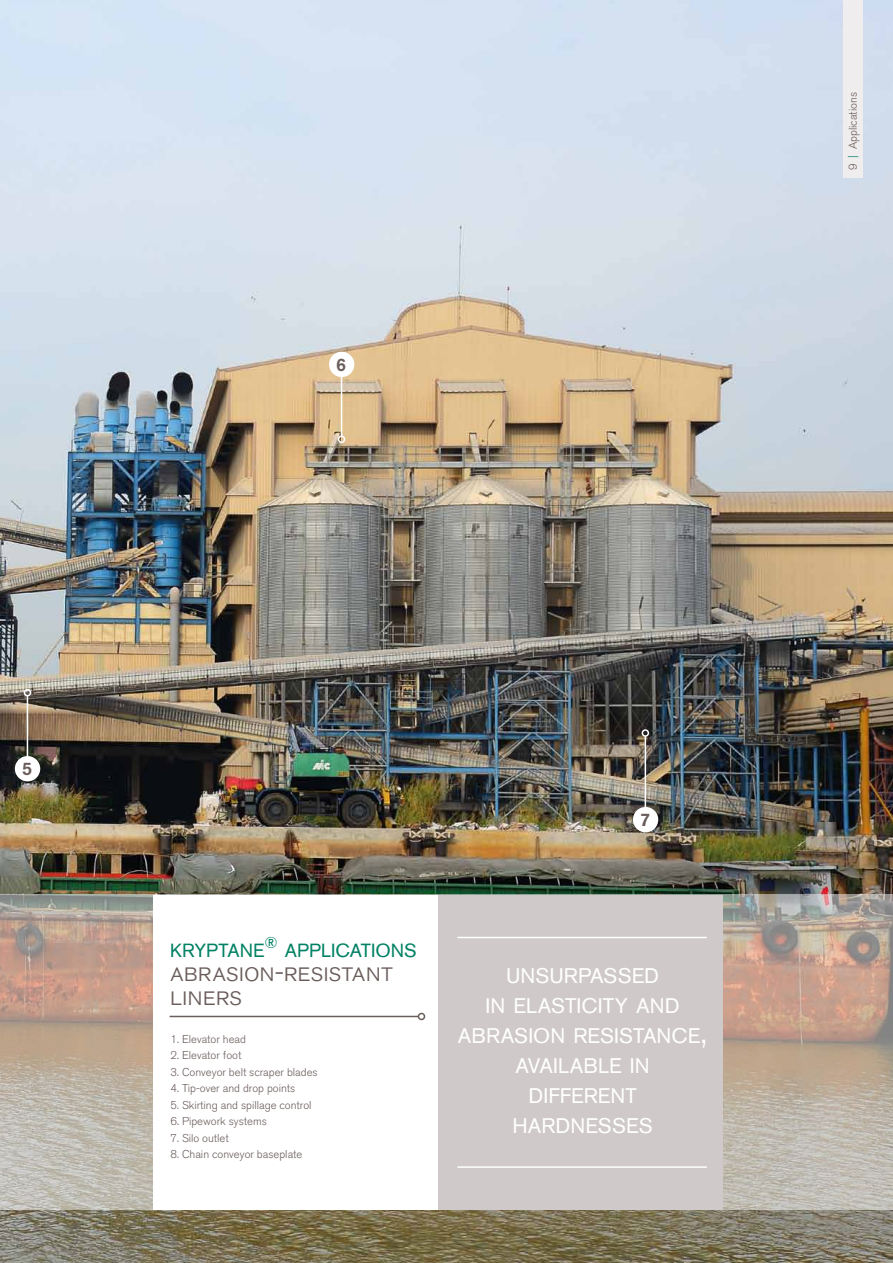
<style>
.page{position:relative;width:893px;height:1263px;background:#fff}
.page>*{position:absolute;margin:0;border:0;box-sizing:border-box;transform-origin:0 0}
.t1{font:300 27px/24px "Akzidenz Grotesk BQ";color:#6a5d5b}
.t2{font:21px/30px "Akzidenz Grotesk BQ";letter-spacing:.005em;color:#fff;text-align:center}
.t3{font:18.9px "Akzidenz Grotesk BQ";letter-spacing:.005em;color:#008163}
.t4{font:500 18px "Akzidenz Grotesk BQ";color:#6a5d5b}
.t5{font:15.75px "Akzidenz Grotesk BQ";color:#008163}
.t6{font:300 11.25px "Akzidenz Grotesk BQ";color:#6a5d5b}
.s1{color:#008163}
.s2{font-size:30px}
</style>
<div class="page">
<img style="left:0;top:0;width:893px;height:1263px">
<svg style="left:0;top:894px;width:893px;height:315px;background:#bcab9d"></svg>
<div style="left:438px;top:895px;width:284px;height:315px;background:#d0c9c9"></div>
<div style="left:154px;top:895px;width:284px;height:315px;background:#fff"></div>
<hr style="left:457px;top:937px;width:250px;height:1px;background:#fff">
<hr style="left:457px;top:1166px;width:250px;height:2px;background:#fff">
<div style="left:844px;top:0;width:19px;height:177px;background:#efeded"></div>
<hr style="left:341px;top:360px;width:1px;height:76px;background:#fff">
<div style="left:338px;top:435px;width:7px;height:8px;border:2px solid #fff;border-radius:50%"></div>
<hr style="left:27px;top:696px;width:1px;height:76px;background:#fff">
<div style="left:24px;top:689px;width:7px;height:7px;border:2px solid #fff;border-radius:50%"></div>
<hr style="left:645px;top:736px;width:1px;height:77px;background:#fff">
<div style="left:642px;top:729px;width:7px;height:8px;border:2px solid #fff;border-radius:50%"></div>
<div style="left:15px;top:756px;width:25px;height:25px;background:#fff;border-radius:50%"></div>
<div style="left:329px;top:352px;width:25px;height:25px;background:#fff;border-radius:50%"></div>
<div style="left:633px;top:807px;width:25px;height:25px;background:#fff;border-radius:50%"></div>
<hr style="left:170px;top:1016px;width:248px;height:1px;background:#6a5d5b">
<div style="left:418px;top:1013px;width:7px;height:7px;border:2px solid #6a5d5b;border-radius:50%"></div>
<h3 class="t4" style="left:336px;top:354px;width:12px">6</h3>
<p class="t6" style="left:847px;top:170px;width:79px;rotate:-90deg">9 <span class="s1">|</span> Applications</p>
<h3 class="t4" style="left:22px;top:758px;width:12px">5</h3>
<h3 class="t4" style="left:640px;top:809px;width:12px">7</h3>
<h3 class="t5" style="left:264px;top:933px;width:15px">®</h3>
<h3 class="t3" style="left:285px;top:939px;width:133px">APPLICATIONS</h3>
<h1 class="t1" style="left:170px;top:960px;width:224px">abrasion-resistant liners</h1>
<p class="t6" style="left:171px;top:1033px;width:77px">1. Elevator head</p>
<p class="t6" style="left:171px;top:1049px;width:72px">2. Elevator foot</p>
<p class="t6" style="left:171px;top:1066px;width:149px">3. Conveyor belt scraper blades</p>
<p class="t6" style="left:171px;top:1082px;width:126px">4. Tip-over and drop points</p>
<p class="t6" style="left:171px;top:1099px;width:142px">5. Skirting and spillage control</p>
<p class="t6" style="left:171px;top:1115px;width:98px">6. Pipework systems</p>
<p class="t6" style="left:171px;top:1132px;width:60px">7. Silo outlet</p>
<p class="t6" style="left:171px;top:1148px;width:133px">8. Chain conveyor baseplate</p>
<h3 class="t3" style="left:170px;top:939px;width:96px">KRYPTANE</h3>
<h2 class="t2" style="left:458px;top:960px;width:251px">UNSURPASSED<br>IN ELASTICITY AND<br>ABRASION RESISTANCE<span class="s2">,<br></span>AVAILABLE IN<br>DIFFERENT<br>HARDNESSES</h2>
</div>
